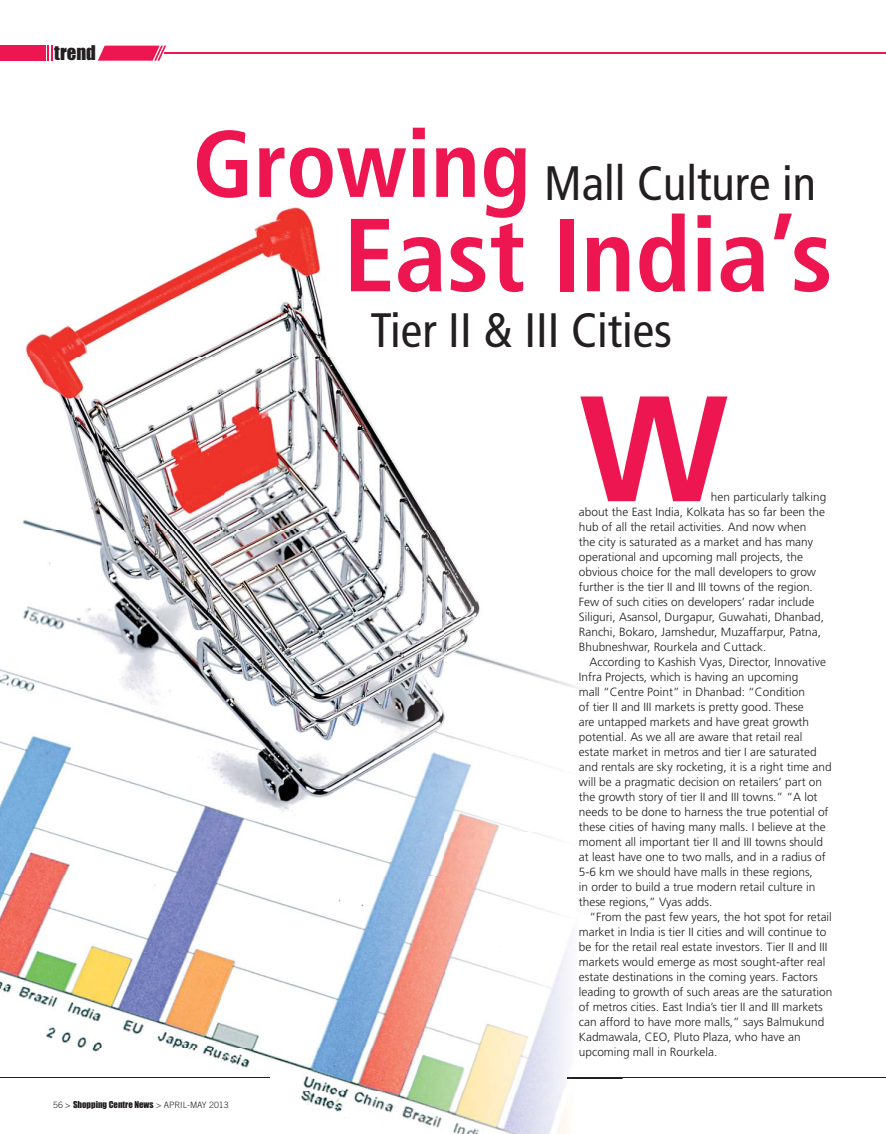
<style>
.page{position:relative;width:886px;height:1134px;background:#fff}
.page>*{position:absolute;margin:0;border:0;box-sizing:border-box;transform-origin:0 0}
.t1{font:700 150px "Frutiger";color:#ed1651}
.t2{font:700 condensed 103.62px "Frutiger";color:#ed1651}
.t3{font:condensed 48.25px "Frutiger";color:#231f20}
.t4{font:18.75px "Impact";color:#231f20}
.t5{font:300 11.88px/15px "Frutiger";color:#231f20}
.t6{font:8.75px "Impact";color:#231f20}
.s1{font-weight:700;font-size:94.38px;color:#ed1651}
.s2{font-family:"Trade Gothic";font-weight:300}
</style>
<div class="page">
<hr style="left:165px;top:52px;width:721px;height:1px;background:#ed1651">
<div style="left:0;top:45px;width:45px;height:15px;background:#ed1651"></div>
<svg style="left:47px;top:45px;width:6px;height:15px"></svg>
<svg style="left:98px;top:46px;width:68px;height:15px"></svg>
<hr style="left:568px;top:1077px;width:318px;height:1px;background:#231f20">
<img style="left:0;top:206px;width:580px;height:843px">
<img style="left:91px;top:1049px;width:532px;height:43px">
<img style="left:300px;top:1092px;width:268px;height:42px">
<img style="left:568px;top:1077px;width:55px;height:1px">
<hr style="left:0;top:1077px;width:269px;height:1px;background:#231f20">
<h3 class="t4" style="left:54px;top:46px;width:43px">trend</h3>
<h3 class="t3" style="left:193px;top:164px;width:625px"><span class="s1">Growing</span> Mall Culture in</h3>
<h2 class="t2" style="left:343px;top:213px;width:491px">East India’s</h2>
<h3 class="t3" style="left:371px;top:311px;width:303px">Tier II &amp; III Cities</h3>
<h1 class="t1" style="left:579px;top:389px;width:151px">W</h1>
<p class="t5" style="left:579px;top:490px;width:249px;text-indent:132px">hen particularly talking about the East India, Kolkata has so far been the hub of all the retail activities. And now when<br>the city is saturated as a market and has many operational and upcoming mall projects, the obvious choice for the mall developers to grow further is the tier II and III towns of the region.<br>Few of such cities on developers’ radar include Siliguri, Asansol, Durgapur, Guwahati, Dhanbad, Ranchi, Bokaro, Jamshedur, Muzaffarpur, Patna, Bhubneshwar, Rourkela and Cuttack.</p>
<p class="t5" style="left:579px;top:655px;width:254px;text-indent:11px">According to Kashish Vyas, Director, Innovative Infra Projects, which is having an upcoming<br>mall “Centre Point” in Dhanbad: “Condition<br>of tier II and III markets is pretty good. These<br>are untapped markets and have great growth potential. As we all are aware that retail real estate market in metros and tier I are saturated and rentals are sky rocketing, it is a right time and will be a pragmatic decision on retailers’ part on the growth story of tier II and III towns.” “A lot needs to be done to harness the true potential of these cities of having many malls. I believe at the moment all important tier II and III towns should at least have one to two malls, and in a radius of 5-6 km we should have malls in these regions,<br>in order to build a true modern retail culture in these regions,” Vyas adds.</p>
<p class="t5" style="left:579px;top:910px;width:255px;text-indent:11px">“From the past few years, the hot spot for retail market in India is tier II cities and will continue to be for the retail real estate investors. Tier II and III markets would emerge as most sought-after real estate destinations in the coming years. Factors leading to growth of such areas are the saturation of metros cities. East India’s tier II and III markets can afford to have more malls,” says Balmukund Kadmawala, CEO, Pluto Plaza, who have an upcoming mall in Rourkela.</p>
<p class="t6" style="left:53px;top:1102px;width:177px"><span class="s2">56 &gt;</span> Shopping Centre News <span class="s2">&gt; APRIL-MAY 2013</span></p>
</div>
